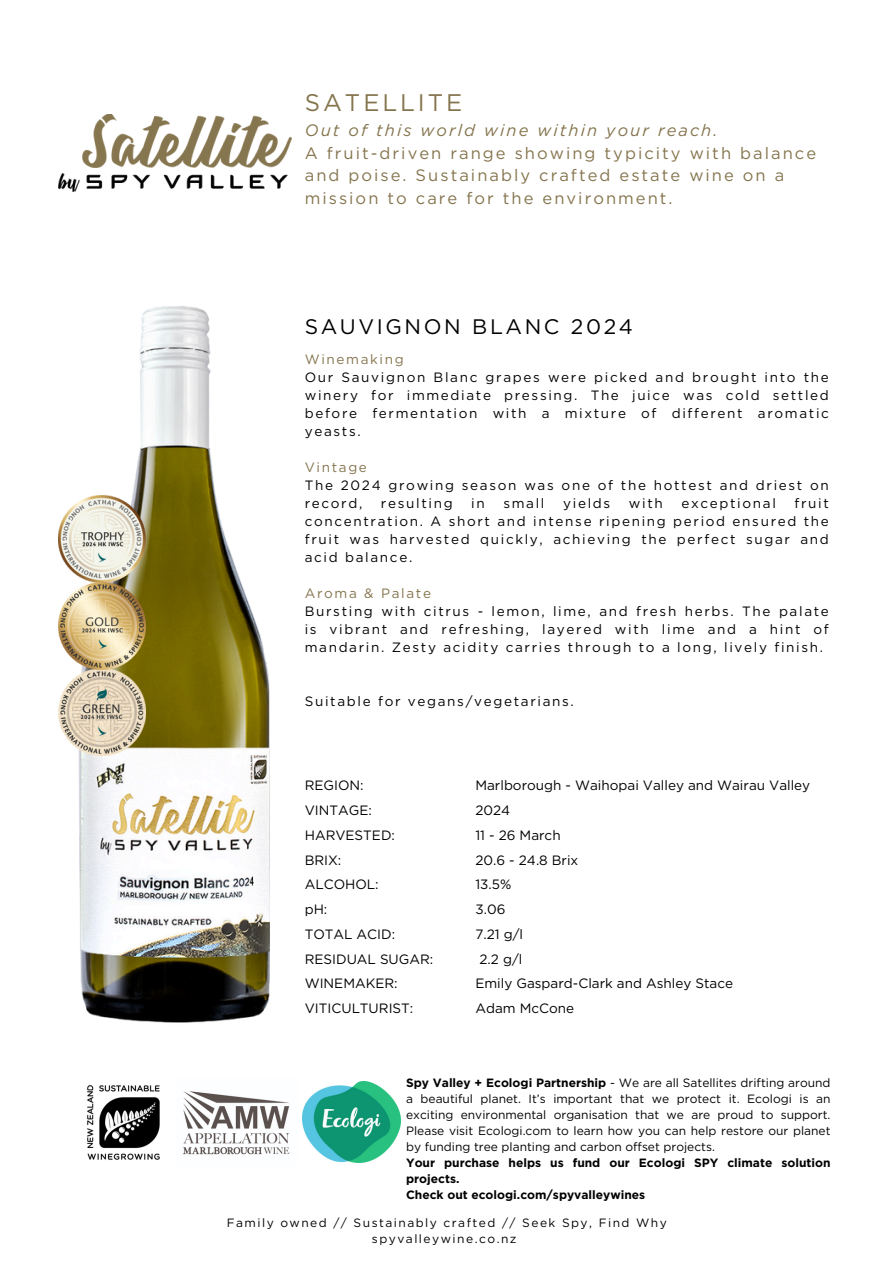
<style>
.page{position:relative;width:894px;height:1264px;background:#fff}
.page>*{position:absolute;margin:0;border:0;box-sizing:border-box;transform-origin:0 0}
.t1{font:24px "Gotham";letter-spacing:.125em;color:#85754e}
.t2{font:21px "Gotham";letter-spacing:.125em;color:#000}
.t3{font:16.5px/22.5px "Gotham";letter-spacing:.125em;color:#85754e}
.t4{font:13.5px/18px "Gotham";letter-spacing:.125em;color:#000}
.t5{font:13.5px/24.8px "Gotham";color:#000}
.t6{font:12px/16px "Gotham";letter-spacing:.125em;color:#000;text-align:justify}
.t7{font:700 12px/16px "Gotham";color:#000}
.s1{font-style:italic}
.s2{color:#85754e}
.s3{font-weight:700}
</style>
<div class="page">
<img style="left:58px;top:306px;width:212px;height:717px">
<img style="left:59px;top:114px;width:233px;height:78px">
<img style="left:302px;top:1081px;width:98px;height:81px">
<img style="left:183px;top:1091px;width:107px;height:64px">
<img style="left:87px;top:1085px;width:73px;height:75px">
<img style="left:59px;top:496px;width:86px;height:259px">
<h1 class="t1" style="left:304px;top:87px;width:159px">SATELLITE</h1>
<h1 class="t3" style="left:304px;top:119px;width:512px"><span class="s1">Out of this world wine within your reach.<br></span>A fruit-driven range showing typicity with balance and poise. Sustainably crafted estate wine on a mission to care for the environment.</h1>
<p class="t2" style="left:304px;top:313px;width:329px">SAUVIGNON BLANC 2024</p>
<h2 class="t4" style="left:304px;top:350px;width:525px"><span class="s2">Winemaking<br></span>Our Sauvignon Blanc grapes were picked and brought into the winery for immediate pressing. The juice was cold settled before fermentation with a mixture of different aromatic yeasts.</h2>
<p class="t4" style="left:304px;top:458px;width:525px"><span class="s2">Vintage<br></span>The 2024 growing season was one of the hottest and driest on record,</p>
<p class="t4" style="left:304px;top:494px;width:525px;text-align:justify;text-indent:489px">fruit concentration. A short and intense ripening period ensured the fruit was harvested quickly, achieving the perfect sugar and acid balance.</p>
<p class="t4" style="left:304px;top:584px;width:525px"><span class="s2">Aroma &amp; Palate<br></span>Bursting with citrus - lemon, lime, and fresh herbs. The palate is vibrant and refreshing, layered with lime and a hint of mandarin. Zesty acidity carries through to a long, lively finish.</p>
<p class="t4" style="left:381px;top:494px;width:73px">resulting</p>
<p class="t4" style="left:471px;top:494px;width:15px">in</p>
<p class="t4" style="left:503px;top:494px;width:43px">small</p>
<p class="t4" style="left:563px;top:494px;width:49px">yields</p>
<p class="t4" style="left:628px;top:494px;width:35px">with</p>
<p class="t4" style="left:681px;top:494px;width:96px">exceptional</p>
<p class="t4" style="left:304px;top:692px;width:270px">Suitable for vegans/vegetarians.</p>
<h3 class="t5" style="left:304px;top:773px;width:130px">REGION:<br>VINTAGE:<br>HARVESTED:<br>BRIX:<br>ALCOHOL:<br>pH:<br>TOTAL ACID:<br>RESIDUAL SUGAR:<br>WINEMAKER:<br>VITICULTURIST:</h3>
<p class="t5" style="left:475px;top:773px;width:336px">Marlborough - Waihopai Valley and Wairau Valley</p>
<p class="t4" style="left:475px;top:801px;width:36px">2024</p>
<p class="t5" style="left:475px;top:822px;width:87px">11 - 26 March</p>
<p class="t4" style="left:475px;top:850px;width:104px">20.6 - 24.8 Brix</p>
<p class="t4" style="left:475px;top:875px;width:37px">13.5%</p>
<p class="t4" style="left:475px;top:900px;width:31px">3.06</p>
<p class="t4" style="left:475px;top:925px;width:49px">7.21 g/l</p>
<p class="t4" style="left:479px;top:949px;width:44px">2.2 g/l</p>
<p class="t5" style="left:475px;top:971px;width:259px">Emily Gaspard-Clark and Ashley Stace</p>
<p class="t5" style="left:475px;top:996px;width:100px">Adam McCone</p>
<h3 class="t6" style="left:406px;top:1074px;width:426px"><span class="s3">Spy Valley + Ecologi Partnership</span> - We are all Satellites drifting around a beautiful planet. It’s important that we protect it. Ecologi is an exciting environmental organisation that we are proud to support.<br>Please visit Ecologi.com to learn how you can help restore our planet by funding tree planting and carbon offset projects.</h3>
<h3 class="t7" style="left:406px;top:1154px;width:426px">Your purchase helps us fund our Ecologi SPY climate solution projects.</h3>
<h3 class="t7" style="left:406px;top:1186px;width:241px">Check out ecologi.com/spyvalleywines</h3>
<h3 class="t6" style="left:227px;top:1214px;width:441px">Family owned // Sustainably crafted // Seek Spy, Find Why</h3>
<h3 class="t6" style="left:372px;top:1230px;width:146px">spyvalleywine.co.nz</h3>
</div>
